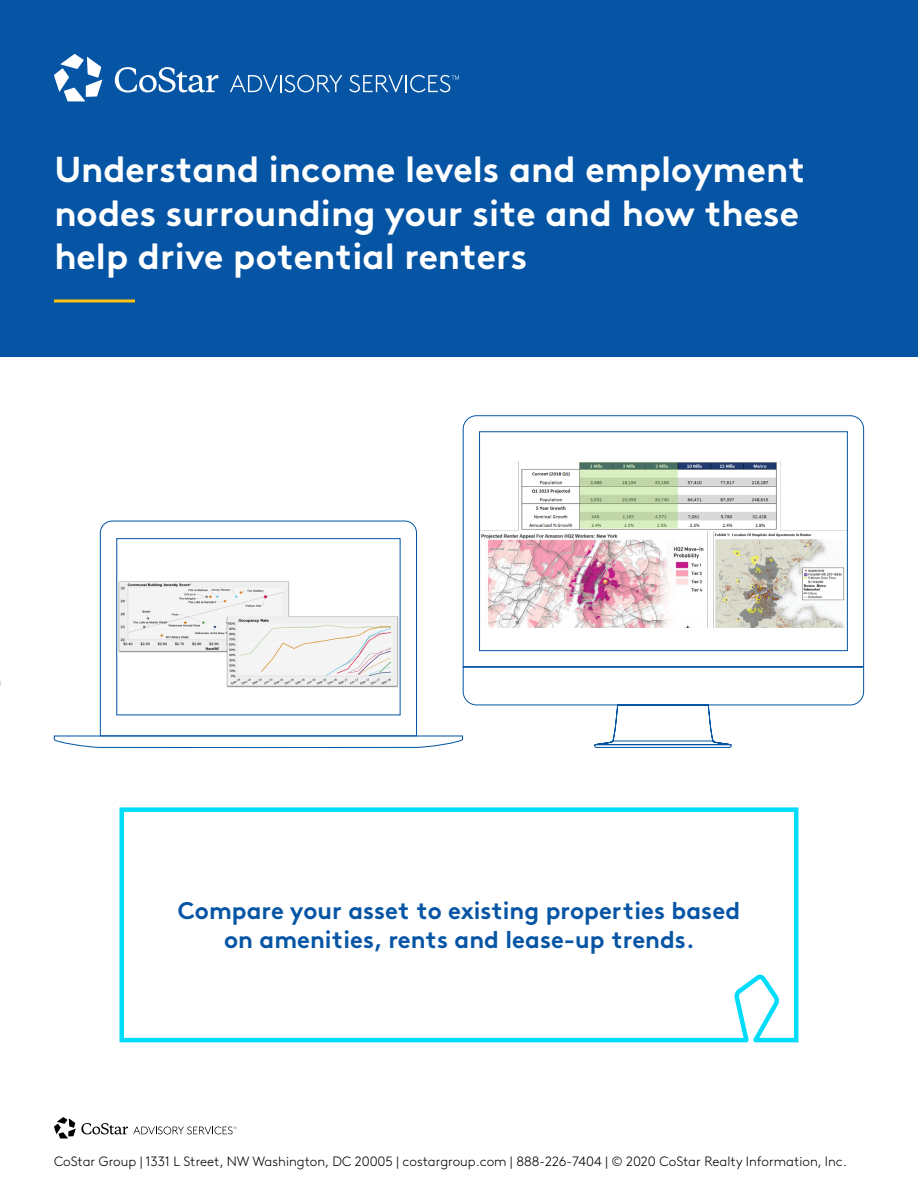
<style>
.page{position:relative;width:918px;height:1188px;background:#fff}
.page>*{position:absolute;margin:0;border:0;box-sizing:border-box;transform-origin:0 0}
.t1{font:700 36px/43.2px "Co Star Brown";color:#fff}
.t2{font:700 24px/28.8px "Co Star Brown";color:#0655a5;text-align:center}
.t3{font:300 13.5px "Co Star Brown";color:#000}
</style>
<div class="page">
<svg style="left:54px;top:1117px;width:182px;height:21px"></svg>
<div style="left:0;top:0;width:918px;height:356px;background:#0655a5"></div>
<svg style="left:54px;top:54px;width:48px;height:47px"></svg>
<svg style="left:115px;top:67px;width:103px;height:25px"></svg>
<svg style="left:230px;top:75px;width:112px;height:17px"></svg>
<svg style="left:349px;top:75px;width:110px;height:17px"></svg>
<hr style="left:54px;top:299px;width:81px;height:3px;background:#ffc20e">
<svg style="left:100px;top:520px;width:317px;height:215px"></svg>
<div style="left:116px;top:538px;width:284px;height:177px;border:1px solid #0054a6"></div>
<svg style="left:54px;top:735px;width:408px;height:13px"></svg>
<svg style="left:462px;top:415px;width:402px;height:333px"></svg>
<svg style="left:119px;top:807px;width:680px;height:236px"></svg>
<svg style="left:731px;top:971px;width:52px;height:72px"></svg>
<h1 class="t1" style="left:54px;top:144px;width:753px">Understand income levels and employment nodes surrounding your site and how these help drive potential renters</h1>
<h2 class="t2" style="left:178px;top:894px;width:564px">Compare your asset to existing properties based on amenities, rents and lease-up trends.</h2>
<p class="t3" style="left:54px;top:1151px;width:794px">CoStar Group | 1331 L Street, NW Washington, DC 20005 | costargroup.com | 888-226-7404 | © 2020 CoStar Realty Information, Inc.</p>
</div>
